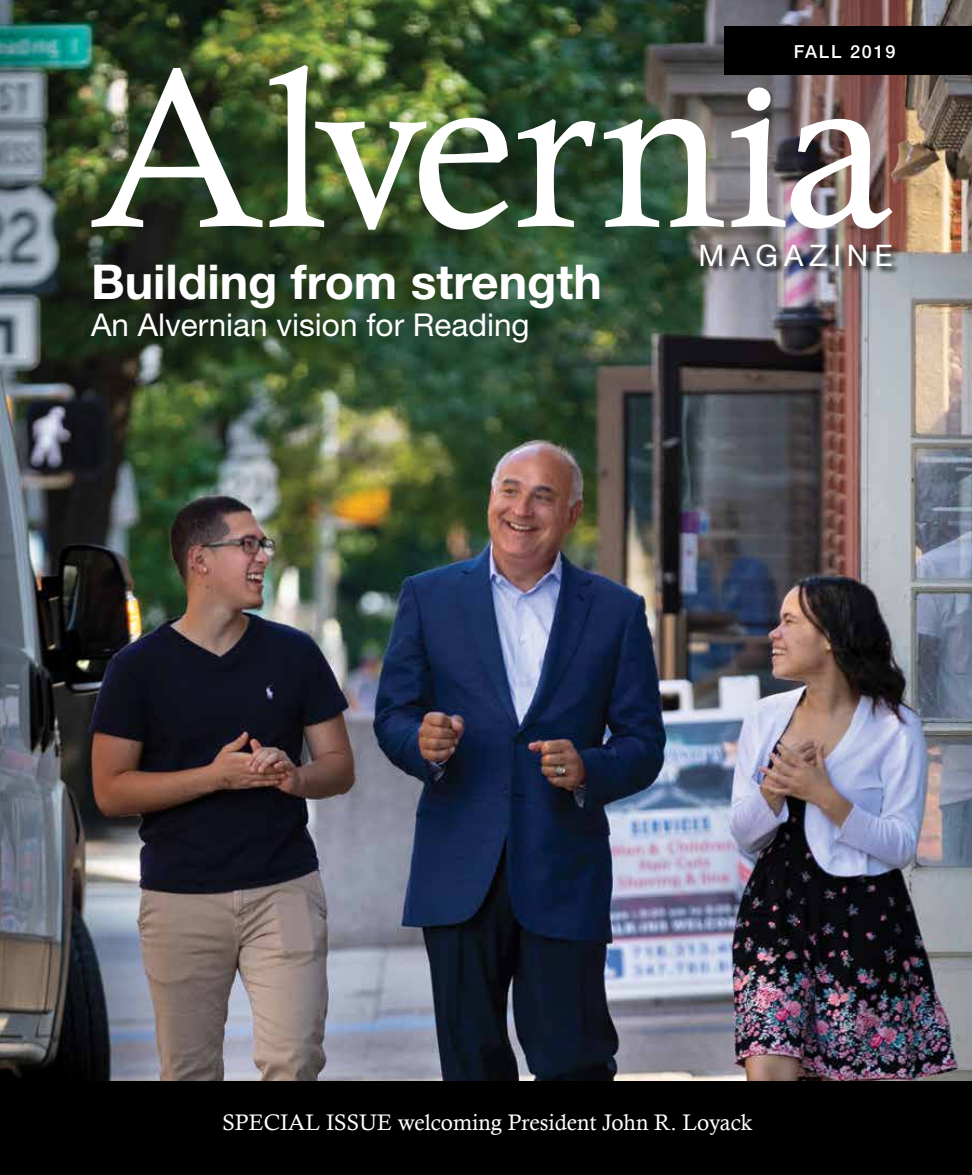
<style>
.page{position:relative;width:972px;height:1175px;background:#fff}
.page>*{position:absolute;margin:0;border:0;box-sizing:border-box;transform-origin:0 0}
.t1{font:700 48px "Helvetica Neue";color:#fff}
.t2{font:31.5px "Helvetica Neue";color:#fff}
.t3{font:29.7px "Helvetica Neue";letter-spacing:.2em;color:#fff}
.t4{font:22.5px "Calisto";color:#fff}
.t5{font:500 18px "Helvetica Neue";letter-spacing:.1em;color:#fff}
</style>
<div class="page">
<img style="left:0;top:0;width:972px;height:1081px">
<img style="left:700px;top:244px;width:201px;height:31px">
<div style="left:724px;top:26px;width:248px;height:49px;background:#000"></div>
<svg style="left:92px;top:68px;width:171px;height:159px"></svg>
<img style="left:269px;top:65px;width:239px;height:165px">
<svg style="left:518px;top:119px;width:78px;height:108px"></svg>
<svg style="left:604px;top:119px;width:120px;height:108px"></svg>
<svg style="left:732px;top:87px;width:53px;height:140px"></svg>
<img style="left:791px;top:119px;width:101px;height:110px">
<div style="left:0;top:1081px;width:972px;height:93px;background:#000"></div>
<h1 class="t1" style="left:91px;top:252px;width:513px">Building from strength</h1>
<h2 class="t2" style="left:91px;top:306px;width:440px">An Alvernian vision for Reading</h2>
<p class="t5" style="left:794px;top:40px;width:103px">FALL 2019</p>
<h3 class="t3" style="left:699px;top:237px;width:196px">MAGAZINE</h3>
<p class="t4" style="left:223px;top:1109px;width:531px">SPECIAL ISSUE welcoming President John R. Loyack</p>
</div>
